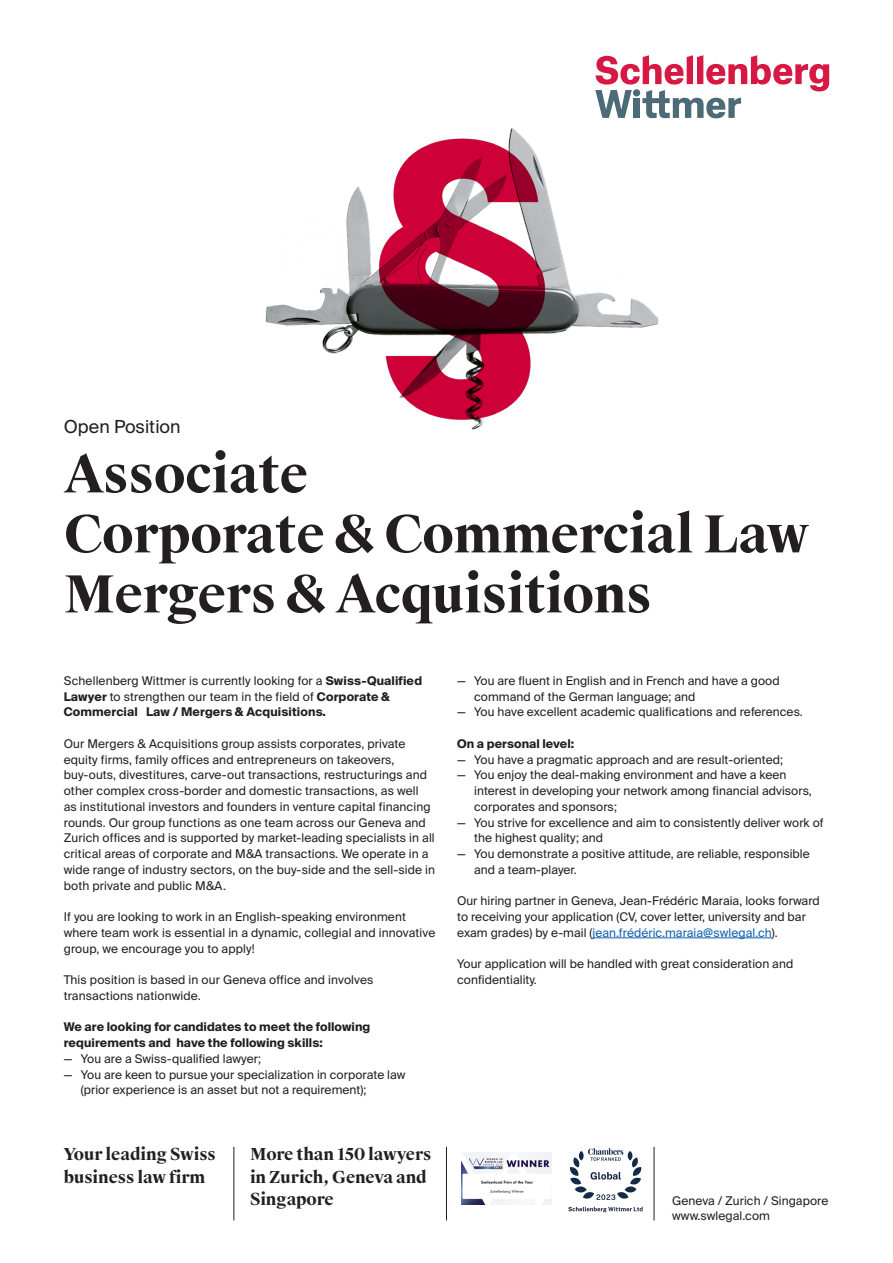
<style>
.page{position:relative;width:893px;height:1263px;background:#fff}
.page>*{position:absolute;margin:0;border:0;box-sizing:border-box;transform-origin:0 0}
.Titel_34_Pt{font:700 51px "Suisse Works";letter-spacing:-.01em;color:#231f20}
.Einleitungstext_12_Pt{font:18px "Suisse Intl";color:#231f20}
.t1{font:700 16.5px/22.5px "Suisse Works";letter-spacing:-.01em;color:#231f20}
.Text_8_Pt{font:12px/15.8px "Suisse Intl";letter-spacing:.005em;color:#231f20}
.Zwischenüberschrift_8_Pt{font:700 12px/15.8px "Suisse Intl";letter-spacing:.005em;color:#231f20}
.s1{font-weight:700}
.s2{color:#1161af}
</style>
<div class="page">
<svg style="left:595px;top:55px;width:234px;height:63px"></svg>
<img style="left:462px;top:1152px;width:90px;height:53px">
<img style="left:568px;top:1148px;width:75px;height:65px">
<img style="left:266px;top:96px;width:393px;height:334px">
<hr style="left:234px;top:1147px;width:1px;height:73px;background:#231f20">
<hr style="left:446px;top:1147px;width:1px;height:73px;background:#231f20">
<hr style="left:654px;top:1147px;width:1px;height:73px;background:#231f20">
<hr style="left:593px;top:937px;width:179px;height:1px;background:#1161af">
<p class="Einleitungstext_12_Pt" style="left:64px;top:416px;width:118px">Open Position</p>
<p class="Titel_34_Pt" style="left:64px;top:443px;width:246px">Associate</p>
<p class="Titel_34_Pt" style="left:64px;top:503px;width:747px">Corporate &amp; Commercial Law</p>
<p class="Titel_34_Pt" style="left:64px;top:563px;width:590px">Mergers &amp; Acquisitions</p>
<p class="Text_8_Pt" style="left:64px;top:673px;width:360px">Schellenberg Wittmer is currently looking for a <span class="s1">Swiss-Qualified<br>Lawyer</span> to strengthen our team in the field of <span class="s1">Corporate &amp;<br>Commercial Law / Mergers &amp; Acquisitions.</span></p>
<p class="Text_8_Pt" style="left:64px;top:736px;width:373px">Our Mergers &amp; Acquisitions group assists corporates, private equity firms, family offices and entrepreneurs on takeovers, buy-outs, divestitures, carve-out transactions, restructurings and other complex cross-border and domestic transactions, as well<br>as institutional investors and founders in venture capital financing rounds. Our group functions as one team across our Geneva and Zurich offices and is supported by market-leading specialists in all critical areas of corporate and M&amp;A transactions. We operate in a wide range of industry sectors, on the buy-side and the sell-side in both private and public M&amp;A.</p>
<p class="Text_8_Pt" style="left:64px;top:909px;width:373px">If you are looking to work in an English-speaking environment where team work is essential in a dynamic, collegial and innovative group, we encourage you to apply!</p>
<p class="Text_8_Pt" style="left:64px;top:972px;width:311px">This position is based in our Geneva office and involves transactions nationwide.</p>
<p class="Zwischenüberschrift_8_Pt" style="left:64px;top:1019px;width:308px">We are looking for candidates to meet the following requirements and have the following skills:</p>
<p class="Text_8_Pt" style="left:64px;top:1051px;width:199px">— You are a Swiss-qualified lawyer;</p>
<p class="Text_8_Pt" style="left:81px;top:1067px;width:326px;text-indent:-17px">— You are keen to pursue your specialization in corporate law (prior experience is an asset but not a requirement);</p>
<h3 class="t1" style="left:64px;top:1144px;width:154px">Your leading Swiss business law firm</h3>
<h3 class="t1" style="left:250px;top:1144px;width:183px">More than 150 lawyers in Zurich, Geneva and<br>Singapore</h3>
<p class="Text_8_Pt" style="left:474px;top:673px;width:307px;text-indent:-17px">— You are fluent in English and in French and have a good command of the German language; and</p>
<p class="Text_8_Pt" style="left:457px;top:704px;width:347px">— You have excellent academic qualifications and references.</p>
<p class="Zwischenüberschrift_8_Pt" style="left:457px;top:736px;width:119px">On a personal level:</p>
<p class="Text_8_Pt" style="left:457px;top:752px;width:327px">— You have a pragmatic approach and are result-oriented;</p>
<p class="Text_8_Pt" style="left:474px;top:767px;width:339px;text-indent:-17px">— You enjoy the deal-making environment and have a keen interest in developing your network among financial advisors, corporates and sponsors;</p>
<p class="Text_8_Pt" style="left:474px;top:815px;width:351px;text-indent:-17px">— You strive for excellence and aim to consistently deliver work of the highest quality; and</p>
<p class="Text_8_Pt" style="left:474px;top:846px;width:337px;text-indent:-17px">— You demonstrate a positive attitude, are reliable, responsible and a team-player.</p>
<p class="Text_8_Pt" style="left:457px;top:893px;width:364px">Our hiring partner in Geneva, Jean-Frédéric Maraia, looks forward to receiving your application (CV, cover letter, university and bar exam grades) by e-mail (<span class="s2">jean.frédéric.maraia@swlegal.ch</span>).</p>
<p class="Text_8_Pt" style="left:457px;top:956px;width:338px">Your application will be handled with great consideration and confidentiality.</p>
<p class="Text_8_Pt" style="left:672px;top:1193px;width:158px">Geneva / Zurich / Singapore www.swlegal.com</p>
</div>
